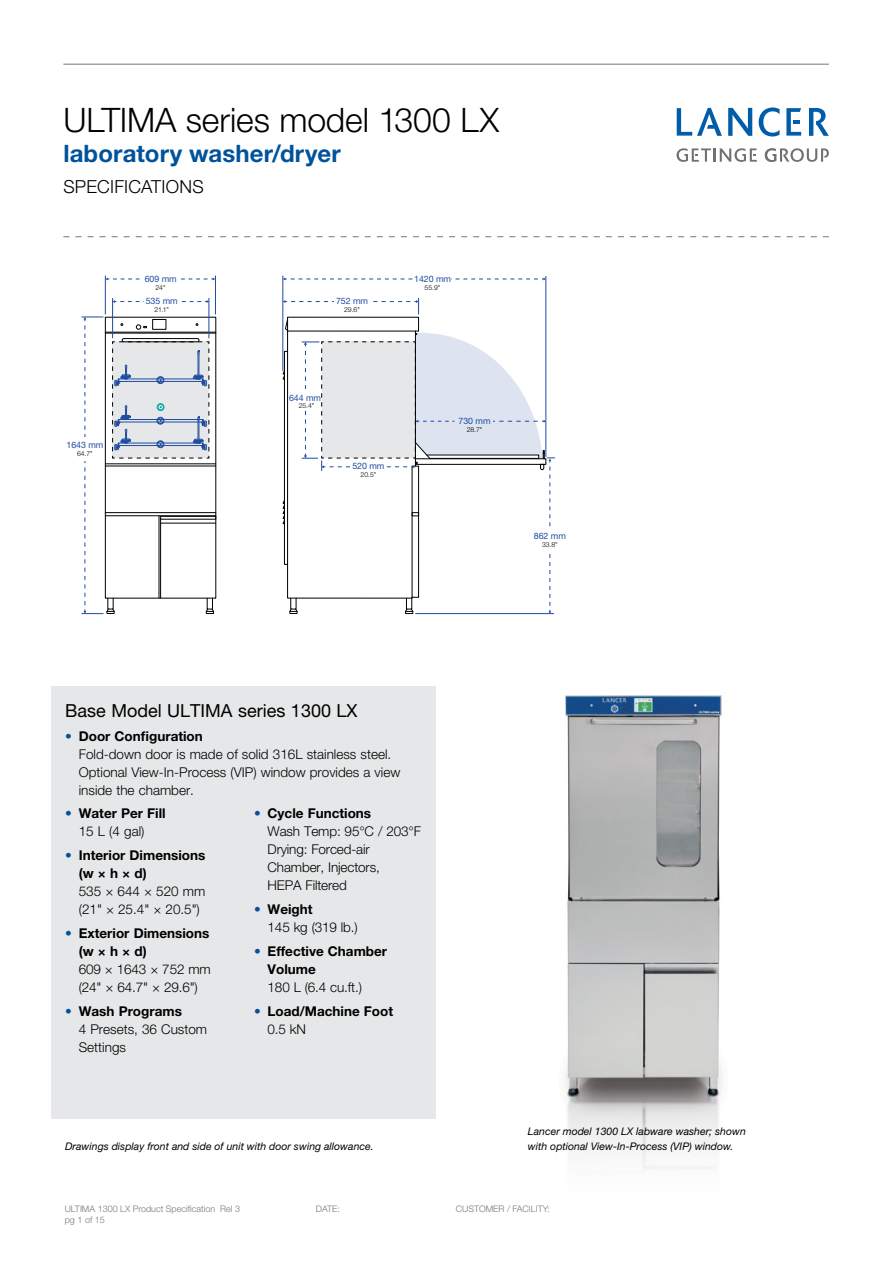
<style>
.page{position:relative;width:893px;height:1263px;background:#fff}
.page>*{position:absolute;margin:0;border:0;box-sizing:border-box;transform-origin:0 0}
.t1{font:300 33.75px "Helvetica Neue LT Std";letter-spacing:-.005em;color:#000}
.t2{font:700 24px "Helvetica Neue LT Std";letter-spacing:.005em;color:#00529c}
.t3{font:18px "Helvetica Neue LT Std";color:#000}
.t4{font:300 18px "Helvetica Neue LT Std";letter-spacing:.015em;color:#000}
.t5{font:300 13.5px/18px "Helvetica Neue LT Std";color:#000}
.t6{font:700 13.5px/18px "Helvetica Neue LT Std";color:#000}
.t7{font:italic 10.5px "Helvetica Neue LT Std";color:#000}
.t8{font:300 9px/10.8px "Helvetica Neue LT Std";color:#77787b}
.t9{font:8.85px "Helvetica Neue LT Std";letter-spacing:-.005em;color:#1f4ba0}
.t10{font:300 6.9px "Helvetica Neue LT Std";letter-spacing:-.005em;color:#000}
.s1{font-weight:700;color:#00529c}
.s2{font-weight:700}
.s3{color:#00529c}
.s4{font-weight:300}
</style>
<div class="page">
<img style="left:564px;top:695px;width:159px;height:475px">
<svg style="left:765px;top:148px;width:64px;height:14px"></svg>
<svg style="left:676px;top:148px;width:81px;height:14px"></svg>
<svg style="left:759px;top:107px;width:20px;height:29px"></svg>
<svg style="left:728px;top:108px;width:24px;height:28px"></svg>
<svg style="left:786px;top:108px;width:15px;height:28px"></svg>
<svg style="left:809px;top:108px;width:20px;height:28px"></svg>
<svg style="left:677px;top:108px;width:45px;height:28px"></svg>
<hr style="left:63px;top:64px;width:766px;height:1px;background:#77787b">
<svg style="left:63px;top:236px;width:766px;height:1px"></svg>
<div style="left:51px;top:686px;width:385px;height:432px;background:#e6e7e8"></div>
<svg style="left:82px;top:317px;width:134px;height:297px"></svg>
<div style="left:74px;top:437px;width:21px;height:24px;background:#fff"></div>
<svg style="left:106px;top:278px;width:109px;height:2px"></svg>
<hr style="left:105px;top:276px;width:1px;height:38px;background:#1f4ba0">
<hr style="left:112px;top:298px;width:1px;height:40px;background:#1f4ba0">
<hr style="left:209px;top:298px;width:1px;height:40px;background:#1f4ba0">
<hr style="left:215px;top:276px;width:1px;height:38px;background:#1f4ba0">
<div style="left:142px;top:270px;width:37px;height:14px;background:#fff"></div>
<svg style="left:112px;top:300px;width:97px;height:3px"></svg>
<div style="left:144px;top:293px;width:35px;height:13px;background:#fff"></div>
<hr style="left:283px;top:276px;width:1px;height:95px;background:#1f4ba0">
<hr style="left:546px;top:276px;width:1px;height:181px;background:#1f4ba0">
<svg style="left:283px;top:298px;width:272px;height:316px"></svg>
<div style="left:539px;top:527px;width:21px;height:25px;background:#fff"></div>
<svg style="left:283px;top:278px;width:263px;height:2px"></svg>
<div style="left:414px;top:270px;width:37px;height:14px;background:#fff"></div>
<h1 class="t1" style="left:63px;top:99px;width:437px">ULTIMA series model 1300 LX</h1>
<h2 class="t2" style="left:63px;top:138px;width:279px">laboratory washer/dryer</h2>
<h3 class="t4" style="left:63px;top:176px;width:142px">SPECIFICATIONS</h3>
<p class="t9" style="left:67px;top:440px;width:38px">1643 mm</p>
<p class="t10" style="left:77px;top:449px;width:17px">64.7"</p>
<p class="t9" style="left:145px;top:273px;width:33px">609 mm</p>
<p class="t9" style="left:146px;top:296px;width:33px">535 mm</p>
<p class="t10" style="left:156px;top:283px;width:12px">24"</p>
<p class="t9" style="left:336px;top:296px;width:33px">752 mm</p>
<p class="t10" style="left:154px;top:305px;width:16px">21.1"</p>
<p class="t10" style="left:344px;top:305px;width:17px">29.6"</p>
<p class="t9" style="left:414px;top:273px;width:38px">1420 mm</p>
<p class="t10" style="left:425px;top:283px;width:17px">55.9"</p>
<p class="t9" style="left:289px;top:392px;width:33px">644 mm</p>
<p class="t10" style="left:299px;top:401px;width:17px">25.4"</p>
<p class="t9" style="left:352px;top:461px;width:33px">520 mm</p>
<p class="t10" style="left:361px;top:470px;width:17px">20.5"</p>
<p class="t9" style="left:459px;top:415px;width:33px">730 mm</p>
<p class="t10" style="left:467px;top:425px;width:17px">28.7"</p>
<p class="t9" style="left:534px;top:530px;width:33px">862 mm</p>
<p class="t10" style="left:542px;top:540px;width:17px">33.8"</p>
<h3 class="t3" style="left:65px;top:699px;width:294px">Base Model ULTIMA series 1300 LX</h3>
<p class="t5" style="left:79px;top:726px;width:323px;text-indent:-14px"><span class="s1">•</span> <span class="s2">Door Configuration<br></span>Fold-down door is made of solid 316L stainless steel.<br>Optional View-In-Process (VIP) window provides a view inside the chamber.</p>
<p class="t6" style="left:65px;top:804px;width:102px;text-align:center"><span class="s3">•</span> Water Per Fill<br><span class="s4">15 L (4 gal)</span></p>
<p class="t6" style="left:79px;top:846px;width:128px;text-indent:-14px"><span class="s3">•</span> Interior Dimensions (w × h × d)</p>
<p class="t5" style="left:79px;top:882px;width:128px">535 × 644 × 520 mm (21" × 25.4" × 20.5")</p>
<p class="t6" style="left:79px;top:924px;width:132px;text-indent:-14px"><span class="s3">•</span> Exterior Dimensions (w × h × d)</p>
<p class="t5" style="left:79px;top:960px;width:133px">609 × 1643 × 752 mm (24" × 64.7" × 29.6")</p>
<p class="t5" style="left:79px;top:1002px;width:130px;text-indent:-14px"><span class="s1">•</span> <span class="s2">Wash Programs<br></span>4 Presets, 36 Custom<br>Settings</p>
<p class="t5" style="left:268px;top:804px;width:155px;text-indent:-14px"><span class="s1">•</span> <span class="s2">Cycle Functions<br></span>Wash Temp: 95°C / 203°F<br>Drying: Forced-air<br>Chamber, Injectors,<br>HEPA Filtered</p>
<p class="t5" style="left:268px;top:900px;width:92px;text-indent:-14px"><span class="s1">•</span> <span class="s2">Weight<br></span>145 kg (319 lb.)</p>
<p class="t6" style="left:268px;top:942px;width:121px;text-indent:-14px"><span class="s3">•</span> Effective Chamber<br>Volume</p>
<p class="t5" style="left:268px;top:978px;width:96px">180 L (6.4 cu.ft.)</p>
<p class="t6" style="left:268px;top:1002px;width:127px;text-indent:-14px"><span class="s3">•</span> Load/Machine Foot<br><span class="s4">0.5 kN</span></p>
<p class="t7" style="left:528px;top:1125px;width:219px">Lancer model 1300 LX labware washer; shown</p>
<p class="t7" style="left:65px;top:1140px;width:310px">Drawings display front and side of unit with door swing allowance.</p>
<p class="t7" style="left:528px;top:1140px;width:207px">with optional View-In-Process (VIP) window.</p>
<p class="t8" style="left:65px;top:1203px;width:177px">ULTIMA 1300 LX Product Specification Rel 3 pg 1 of 15</p>
<p class="t8" style="left:316px;top:1203px;width:26px">DATE:</p>
<p class="t8" style="left:456px;top:1203px;width:96px">CUSTOMER / FACILITY:</p>
</div>
